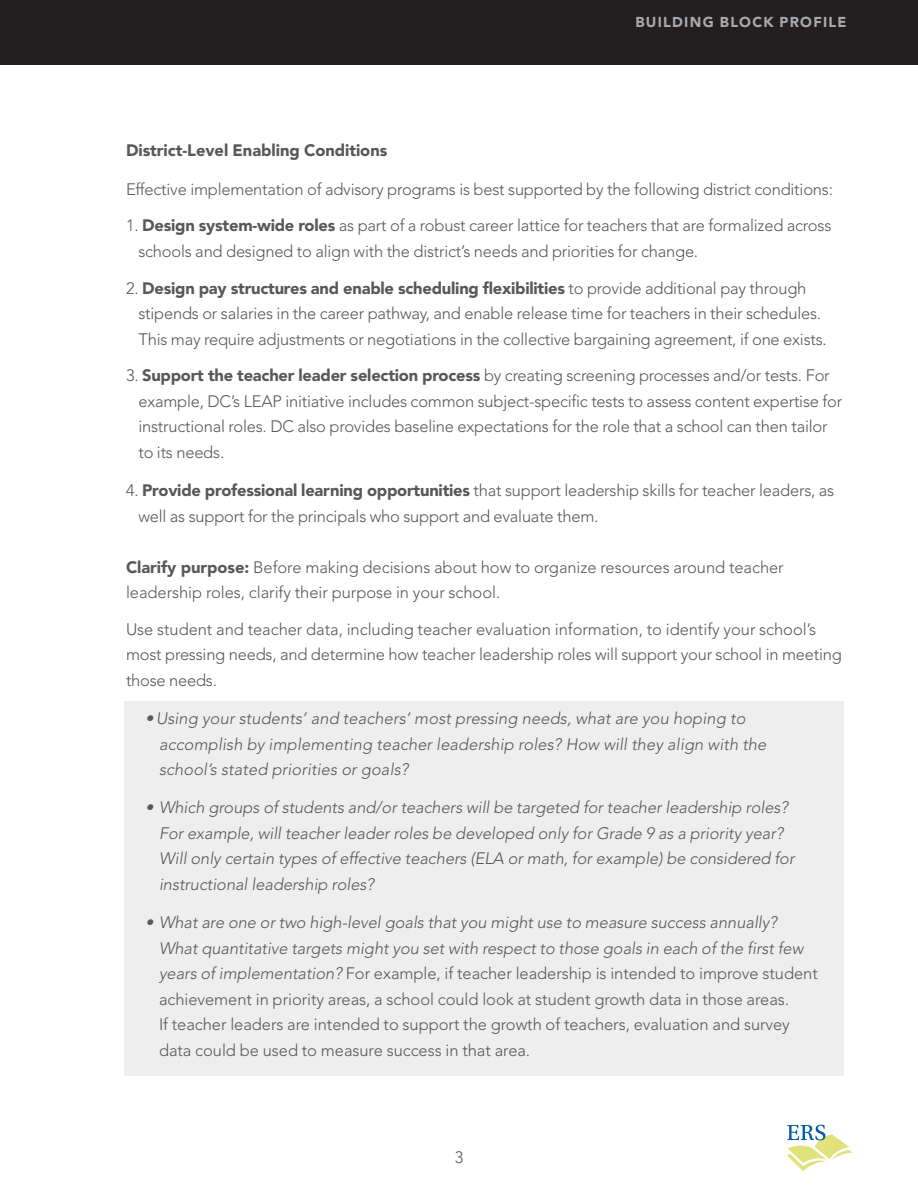
<style>
.page{position:relative;width:918px;height:1188px;background:#fff}
.page>*{position:absolute;margin:0;border:0;box-sizing:border-box;transform-origin:0 0}
._04_1_Body_bold_runi{font:300 16.5px/25.5px "Avenir LT Std";letter-spacing:-.015em;color:#57585a}
.t1{font:italic 300 16.5px/25.5px "Avenir LT Std";letter-spacing:-.005em;color:#57585a}
._03_Body_bold_runin{font:900 16.5px "Avenir LT Std";letter-spacing:-.005em;color:#57585a}
.t2{font:900 14.25px "Avenir LT Std";letter-spacing:.09em;color:#a8a9ad}
.s1{font-weight:900}
.s2{font-style:italic}
</style>
<div class="page">
<div style="left:0;top:0;width:918px;height:64px;background:#231f20"></div>
<svg style="left:787px;top:1125px;width:66px;height:46px"></svg>
<div style="left:124px;top:701px;width:720px;height:375px;background:#eeeeef"></div>
<p class="t2" style="left:635px;top:13px;width:212px">BUILDING BLOCK PROFILE</p>
<p class="_03_Body_bold_runin" style="left:126px;top:141px;width:263px">District-Level Enabling Conditions</p>
<p class="_04_1_Body_bold_runi" style="left:126px;top:176px;width:708px">Effective implementation of advisory programs is best supported by the following district conditions:</p>
<p class="_04_1_Body_bold_runi" style="left:138px;top:213px;width:694px;text-indent:-12px">1. <span class="s1">Design system-wide roles</span> as part of a robust career lattice for teachers that are formalized across schools and designed to align with the district’s needs and priorities for change.</p>
<p class="_04_1_Body_bold_runi" style="left:138px;top:275px;width:690px;text-indent:-12px">2. <span class="s1">Design pay structures and enable scheduling flexibilities</span> to provide additional pay through stipends or salaries in the career pathway, and enable release time for teachers in their schedules.<br>This may require adjustments or negotiations in the collective bargaining agreement, if one exists.</p>
<p class="_04_1_Body_bold_runi" style="left:138px;top:363px;width:705px;text-indent:-12px">3. <span class="s1">Support the teacher leader selection process</span> by creating screening processes and/or tests. For example, DC’s LEAP initiative includes common subject-specific tests to assess content expertise for instructional roles. DC also provides baseline expectations for the role that a school can then tailor to its needs.</p>
<p class="_04_1_Body_bold_runi" style="left:138px;top:478px;width:697px;text-indent:-12px">4. <span class="s1">Provide professional learning opportunities</span> that support leadership skills for teacher leaders, as well as support for the principals who support and evaluate them.</p>
<p class="_04_1_Body_bold_runi" style="left:126px;top:554px;width:659px"><span class="s1">Clarify purpose:</span> Before making decisions about how to organize resources around teacher leadership roles, clarify their purpose in your school.</p>
<p class="_04_1_Body_bold_runi" style="left:126px;top:617px;width:717px">Use student and teacher data, including teacher evaluation information, to identify your school’s most pressing needs, and determine how teacher leadership roles will support your school in meeting those needs.</p>
<p class="t1" style="left:159px;top:706px;width:609px;text-indent:-14px">• Using your students’ and teachers’ most pressing needs, what are you hoping to accomplish by implementing teacher leadership roles? How will they align with the school’s stated priorities or goals?</p>
<p class="t1" style="left:159px;top:795px;width:637px;text-indent:-14px">• Which groups of students and/or teachers will be targeted for teacher leadership roles?<br>For example, will teacher leader roles be developed only for Grade 9 as a priority year?<br>Will only certain types of effective teachers (ELA or math, for example) be considered for instructional leadership roles?</p>
<p class="_04_1_Body_bold_runi" style="left:159px;top:910px;width:660px;text-indent:-14px"><span class="s2">• What are one or two high-level goals that you might use to measure success annually?<br>What quantitative targets might you set with respect to those goals in each of the first few years of implementation?</span> For example, if teacher leadership is intended to improve student achievement in priority areas, a school could look at student growth data in those areas.<br>If teacher leaders are intended to support the growth of teachers, evaluation and survey data could be used to measure success in that area.</p>
<p class="_04_1_Body_bold_runi" style="left:455px;top:1145px;width:10px">3</p>
</div>
